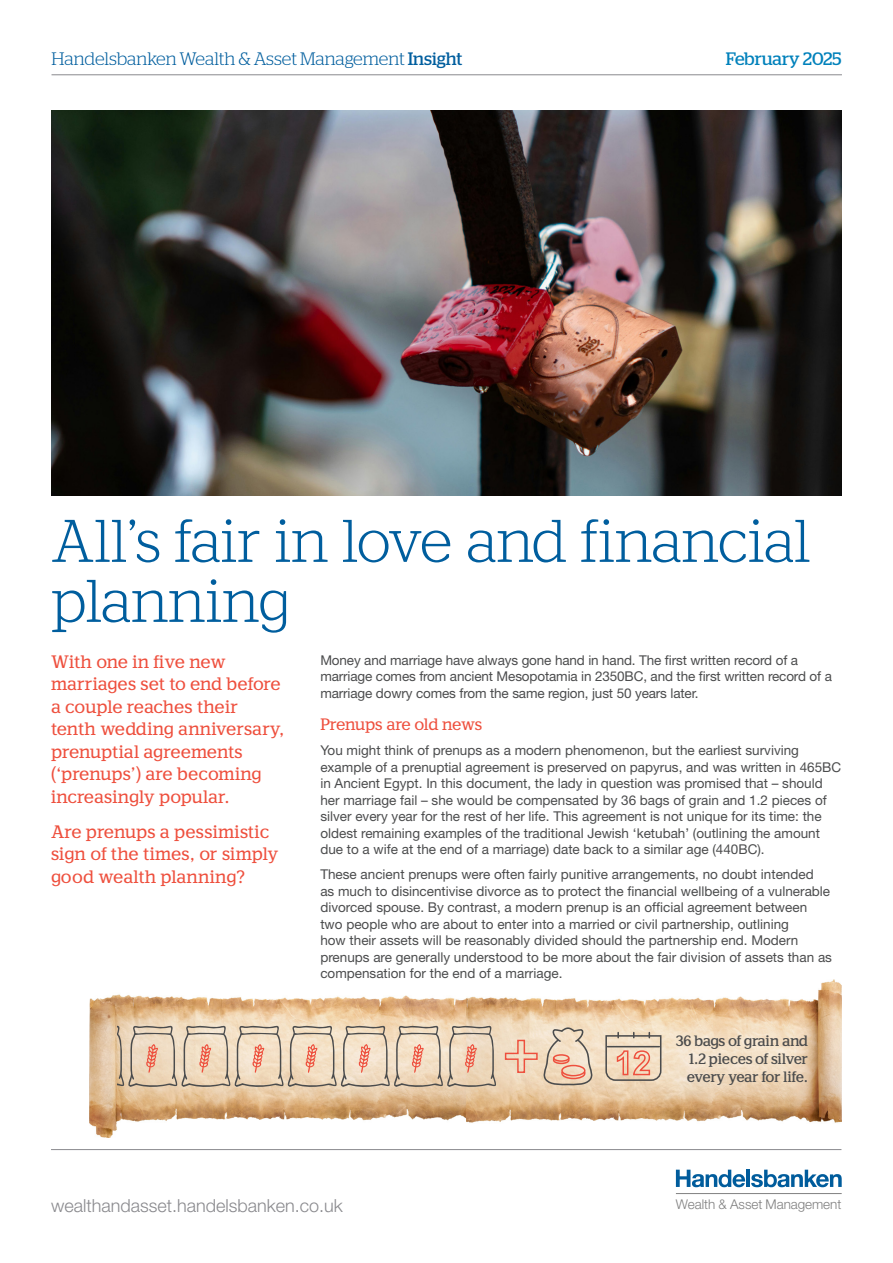
<style>
.page{position:relative;width:893px;height:1263px;background:#fff}
.page>*{position:absolute;margin:0;border:0;box-sizing:border-box;transform-origin:0 0}
.t1{font:300 60px/60px "Handelsbanken Slabserif";letter-spacing:-.005em;color:#005e9e}
.First_Paragraph{font:18px/22.5px "Handelsbanken Slabserif";letter-spacing:-.01em;color:#ee4f3d}
.First_Paragraph-2{font:18px/22.5px "Handelsbanken Slabserif";letter-spacing:.01em;color:#ee4f3d}
.t2{font:300 18px "Stag";color:#005e9e}
.t3{font:300 18px "Helvetica Neue LT Pro";color:#8a8a8e}
.t4{font:18px "Stag";color:#0081bb}
.Sub_heading{font:16.5px "Handelsbanken Slabserif";letter-spacing:-.02em;color:#ee4f3d}
.Body_copy{font:500 15px/18px "Handelsbanken Serif";letter-spacing:-.03em;color:#4b4c4d;text-align:justify}
.Body_copy-2{font:13.5px/16.5px "Helvetica Neue LT Pro";color:#4b4c4d}
.t5{font:300 13.5px "Helvetica Neue LT Pro";letter-spacing:-.005em;color:#808080}
.s1{font-weight:400}
</style>
<div class="page">
<img style="left:51px;top:74px;width:791px;height:1120px">
<svg style="left:116px;top:1024px;width:381px;height:63px"></svg>
<div style="left:48px;top:1003px;width:44px;height:110px;background:#fff"></div>
<img style="left:89px;top:978px;width:27px;height:159px">
<p class="t2" style="left:52px;top:49px;width:412px">Handelsbanken Wealth &amp; Asset Management <span class="s1">Insight</span></p>
<p class="t4" style="left:726px;top:49px;width:117px">February 2025</p>
<p class="t1" style="left:51px;top:510px;width:761px">All’s fair in love and financial planning</p>
<p class="First_Paragraph" style="left:51px;top:650px;width:235px">With one in five new marriages set to end before a couple reaches their tenth wedding anniversary, prenuptial agreements (‘prenups’) are becoming increasingly popular.</p>
<p class="First_Paragraph-2" style="left:51px;top:820px;width:229px">Are prenups a pessimistic sign of the times, or simply good wealth planning?</p>
<p class="Body_copy-2" style="left:320px;top:651px;width:513px">Money and marriage have always gone hand in hand. The first written record of a marriage comes from ancient Mesopotamia in 2350BC, and the first written record of a marriage dowry comes from the same region, just 50 years later.</p>
<p class="Sub_heading" style="left:320px;top:714px;width:163px">Prenups are old news</p>
<p class="Body_copy-2" style="left:320px;top:742px;width:522px">You might think of prenups as a modern phenomenon, but the earliest surviving example of a prenuptial agreement is preserved on papyrus, and was written in 465BC in Ancient Egypt. In this document, the lady in question was promised that – should her marriage fail – she would be compensated by 36 bags of grain and 1.2 pieces of silver every year for the rest of her life. This agreement is not unique for its time: the oldest remaining examples of the traditional Jewish ‘ketubah’ (outlining the amount due to a wife at the end of a marriage) date back to a similar age (440BC).</p>
<p class="Body_copy-2" style="left:320px;top:866px;width:513px">These ancient prenups were often fairly punitive arrangements, no doubt intended<br>as much to disincentivise divorce as to protect the financial wellbeing of a vulnerable divorced spouse. By contrast, a modern prenup is an official agreement between two people who are about to enter into a married or civil partnership, outlining<br>how their assets will be reasonably divided should the partnership end. Modern prenups are generally understood to be more about the fair division of assets than as compensation for the end of a marriage.</p>
<p class="Body_copy" style="left:687px;top:1031px;width:123px;text-indent:-11px">36 bags of grain and 1.2 pieces of silver every year for life.</p>
<h2 class="t3" style="left:51px;top:1194px;width:293px">wealthandasset.handelsbanken.co.uk</h2>
<p class="t5" style="left:676px;top:1196px;width:167px">Wealth &amp; Asset Management</p>
</div>
